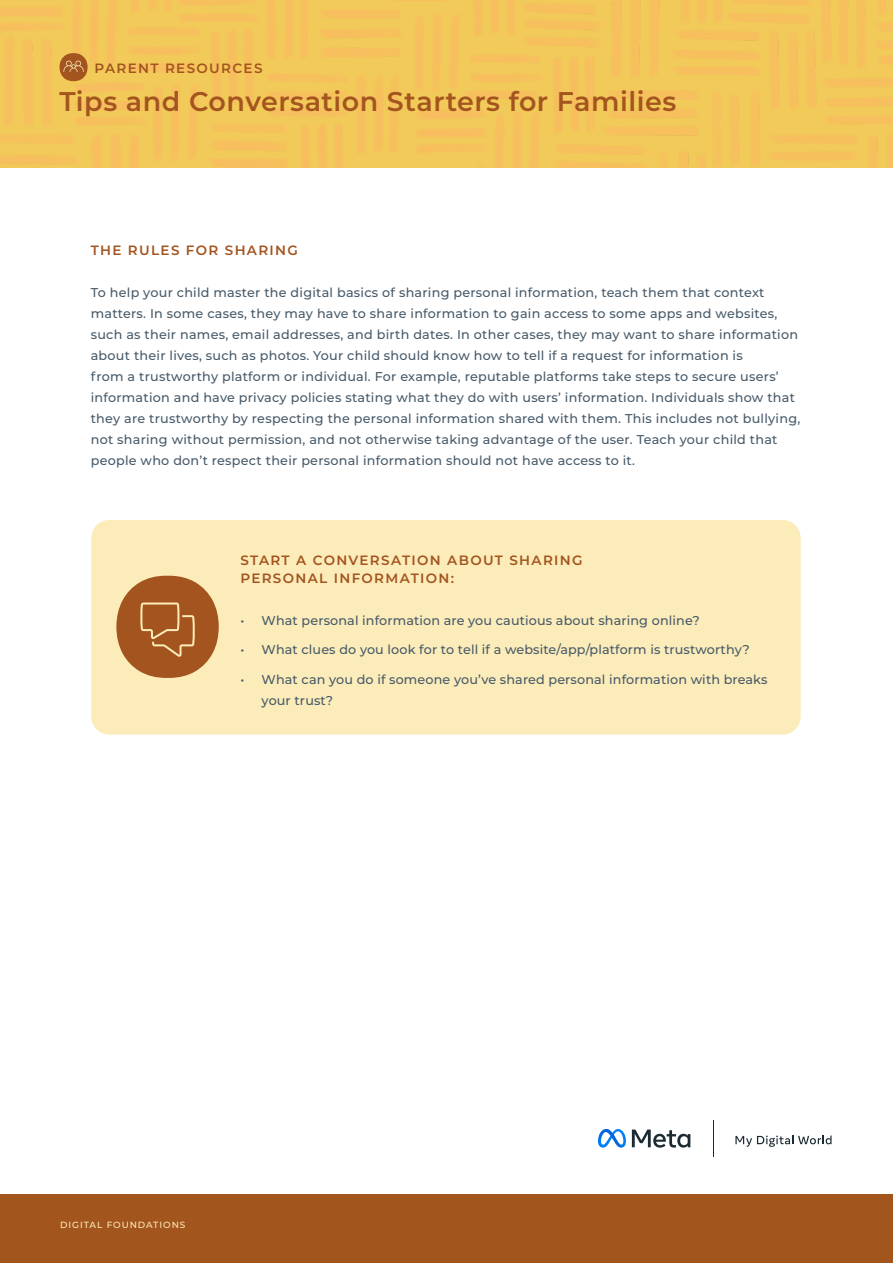
<style>
.page{position:relative;width:893px;height:1263px;background:#fff}
.page>*{position:absolute;margin:0;border:0;box-sizing:border-box;transform-origin:0 0}
.t1{font:600 27px "Montserrat";letter-spacing:.02em;color:#a3541f}
.t2{font:600 13.5px/18px "Montserrat";letter-spacing:.1em;color:#a3541f}
.t3{font:500 12.75px/21px "Montserrat";letter-spacing:.02em;color:#475a69}
.t4{font:500 9px "Montserrat";letter-spacing:.1em;color:#fcecba}
</style>
<div class="page">
<svg style="left:735px;top:1135px;width:96px;height:12px"></svg>
<hr style="left:713px;top:1120px;width:1px;height:36px;background:#1c2b33">
<svg style="left:632px;top:1129px;width:58px;height:19px"></svg>
<img style="left:598px;top:1129px;width:28px;height:18px">
<svg style="left:606px;top:1129px;width:9px;height:11px"></svg>
<img style="left:0;top:0;width:893px;height:167px">
<div style="left:0;top:1194px;width:893px;height:69px;background:#a3551e"></div>
<div style="left:91px;top:520px;width:710px;height:214px;background:#fcecba;border-radius:18px"></div>
<svg style="left:116px;top:576px;width:103px;height:102px"></svg>
<svg style="left:60px;top:53px;width:28px;height:28px"></svg>
<p class="t2" style="left:95px;top:58px;width:169px">PARENT RESOURCES</p>
<h1 class="t1" style="left:60px;top:82px;width:618px">Tips and Conversation Starters for Families</h1>
<p class="t2" style="left:91px;top:241px;width:209px">THE RULES FOR SHARING</p>
<p class="t3" style="left:91px;top:282px;width:711px">To help your child master the digital basics of sharing personal information, teach them that context matters. In some cases, they may have to share information to gain access to some apps and websites, such as their names, email addresses, and birth dates. In other cases, they may want to share information about their lives, such as photos. Your child should know how to tell if a request for information is<br>from a trustworthy platform or individual. For example, reputable platforms take steps to secure users’ information and have privacy policies stating what they do with users’ information. Individuals show that they are trustworthy by respecting the personal information shared with them. This includes not bullying, not sharing without permission, and not otherwise taking advantage of the user. Teach your child that people who don’t respect their personal information should not have access to it.</p>
<p class="t2" style="left:240px;top:550px;width:344px">START A CONVERSATION ABOUT SHARING<br>PERSONAL INFORMATION:</p>
<p class="t3" style="left:240px;top:609px;width:461px">• What personal information are you cautious about sharing online?</p>
<p class="t3" style="left:240px;top:638px;width:511px">• What clues do you look for to tell if a website/app/platform is trustworthy?</p>
<p class="t3" style="left:262px;top:668px;width:507px;text-indent:-21px">• What can you do if someone you’ve shared personal information with breaks your trust?</p>
<p class="t4" style="left:60px;top:1219px;width:127px">DIGITAL FOUNDATIONS</p>
</div>
